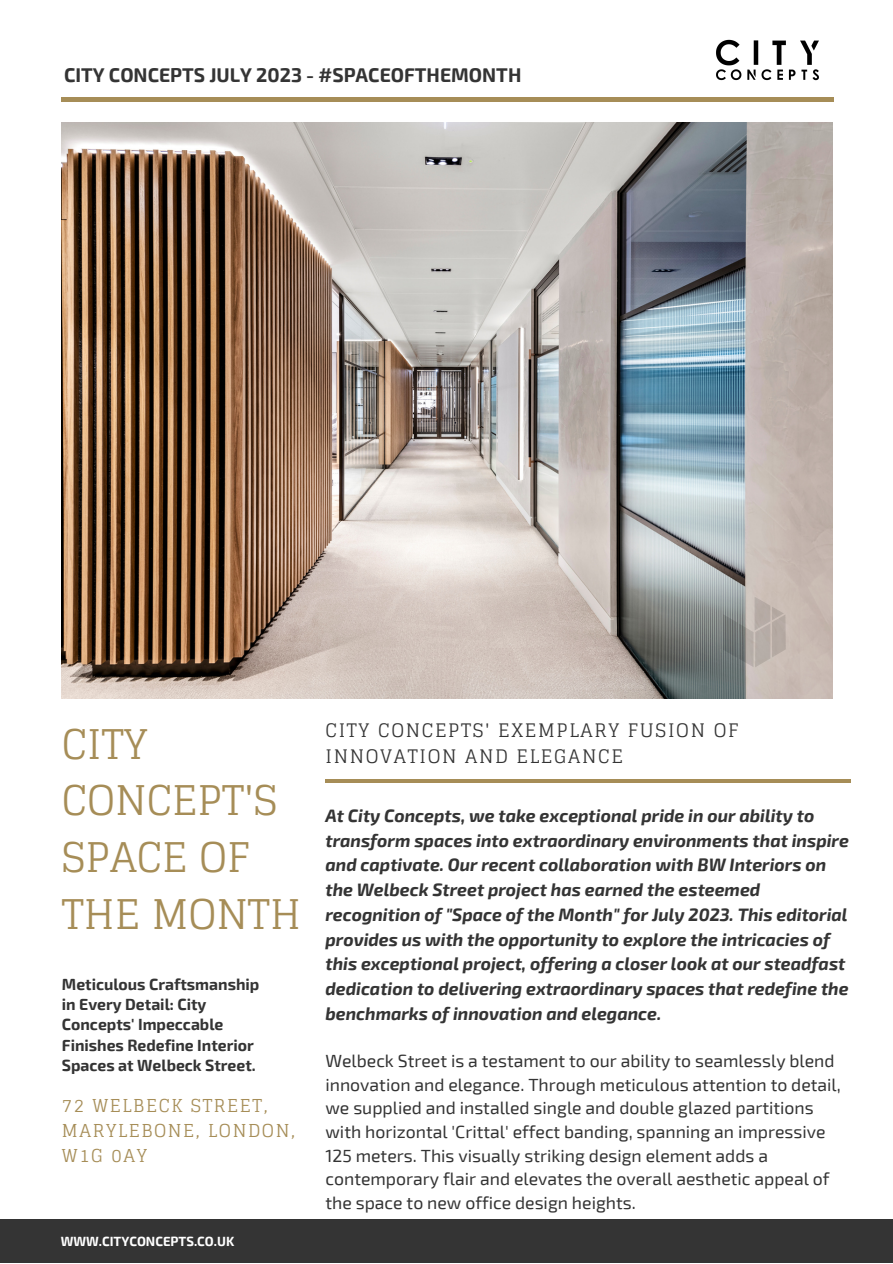
<style>
.page{position:relative;width:893px;height:1264px;background:#fff}
.page>*{position:absolute;margin:0;border:0;box-sizing:border-box;transform-origin:0 0}
.t1{font:40.95px/56.8px "Glegoo";color:#a68d57}
.t2{font:700 19.5px "Exo 2";color:#343434}
.t3{font:18.6px "Glegoo";letter-spacing:.09em;color:#343434}
.t4{font:17.85px/24.8px "Glegoo";letter-spacing:.09em;color:#a68d57}
.t5{font:italic 700 17.55px/24.8px "Exo 2";color:#343434}
.t6{font:17.55px/23.5px "Exo 2";color:#343434}
.t7{font:700 15.9px/20.2px "Exo 2";color:#343434}
.t8{font:700 13.05px "Exo 2";color:#fff}
</style>
<div class="page">
<div style="left:0;top:1219px;width:892px;height:43px;background:#343434"></div>
<img style="left:62px;top:123px;width:770px;height:575px">
<hr style="left:61px;top:98px;width:772px;height:3px;background:#a68d57">
<hr style="left:325px;top:779px;width:525px;height:3px;background:#a68d57">
<img style="left:656px;top:39px;width:178px;height:63px">
<img style="left:616px;top:554px;width:217px;height:145px">
<p class="t2" style="left:64px;top:62px;width:459px">CITY CONCEPTS JULY 2023 - #SPACEOFTHEMONTH</p>
<p class="t1" style="left:62px;top:716px;width:87px">CITY</p>
<p class="t1" style="left:62px;top:773px;width:240px">CONCEPT'S<br>SPACE OF<br>THE MONTH</p>
<p class="t7" style="left:62px;top:973px;width:199px">Meticulous Craftsmanship in Every Detail: City<br>Concepts' Impeccable<br>Finishes Redefine Interior<br>Spaces at Welbeck Street.</p>
<p class="t4" style="left:62px;top:1093px;width:235px">72 WELBECK STREET,<br>MARYLEBONE, LONDON,<br>W1G 0AY</p>
<p class="t8" style="left:61px;top:1232px;width:175px">WWW.CITYCONCEPTS.CO.UK</p>
<p class="t3" style="left:325px;top:720px;width:414px">CITY CONCEPTS' EXEMPLARY FUSION OF</p>
<p class="t3" style="left:325px;top:745px;width:299px">INNOVATION AND ELEGANCE</p>
<p class="t5" style="left:325px;top:802px;width:525px">At City Concepts, we take exceptional pride in our ability to transform spaces into extraordinary environments that inspire and captivate. Our recent collaboration with BW Interiors on the Welbeck Street project has earned the esteemed recognition of "Space of the Month" for July 2023. This editorial provides us with the opportunity to explore the intricacies of this exceptional project, offering a closer look at our steadfast dedication to delivering extraordinary spaces that redefine the benchmarks of innovation and elegance.</p>
<p class="t6" style="left:325px;top:1048px;width:517px">Welbeck Street is a testament to our ability to seamlessly blend innovation and elegance. Through meticulous attention to detail, we supplied and installed single and double glazed partitions with horizontal 'Crittal' effect banding, spanning an impressive 125 meters. This visually striking design element adds a contemporary flair and elevates the overall aesthetic appeal of the space to new office design heights.</p>
</div>
